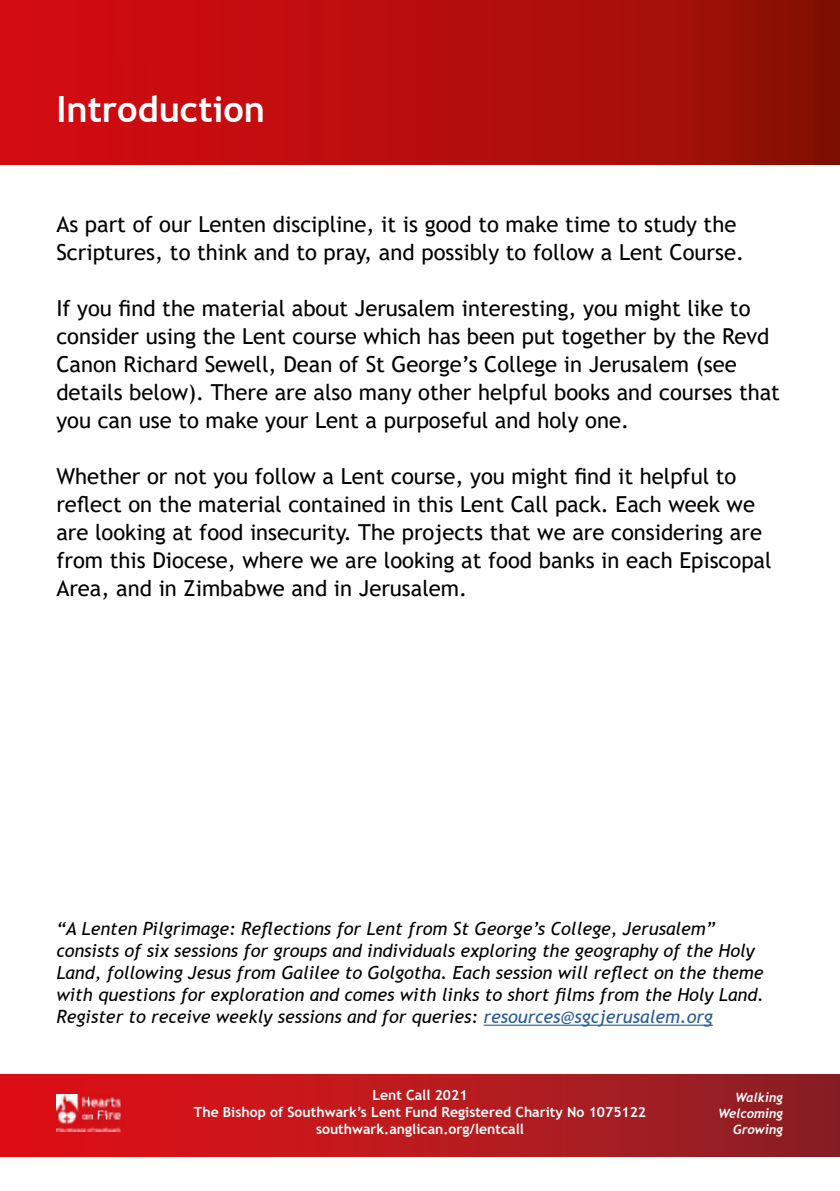
<style>
.page{position:relative;width:840px;height:1191px;background:#fff}
.page>*{position:absolute;margin:0;border:0;box-sizing:border-box;transform-origin:0 0}
.t1{font:700 36px "Trebuchet MS";color:#fff}
.t2{font:22px/28px "Trebuchet MS";color:#000}
.t3{font:italic 18px/22px "Trebuchet MS";color:#000}
.t4{font:700 14px/16.8px "Trebuchet MS";color:#fff;text-align:center}
.t5{font:italic 700 12.8px/15.6px "Trebuchet";color:#fff;text-align:right}
.s1{color:#275b9b}
</style>
<div class="page">
<img style="left:0;top:0;width:839px;height:164px">
<div style="left:0;top:1074px;width:839px;height:82px;background:linear-gradient(to right,#e51016,#8b2226)"></div>
<img style="left:56px;top:1094px;width:69px;height:37px">
<hr style="left:483px;top:1024px;width:229px;height:1px;background:#275b9b">
<h1 class="t1" style="left:56px;top:86px;width:210px">Introduction</h1>
<p class="t2" style="left:56px;top:210px;width:689px">As part of our Lenten discipline, it is good to make time to study the<br>Scriptures, to think and to pray, and possibly to follow a Lent Course.</p>
<p class="t2" style="left:56px;top:294px;width:724px">If you find the material about Jerusalem interesting, you might like to consider using the Lent course which has been put together by the Revd Canon Richard Sewell, Dean of St George’s College in Jerusalem (see details below). There are also many other helpful books and courses that you can use to make your Lent a purposeful and holy one.</p>
<p class="t2" style="left:56px;top:462px;width:716px">Whether or not you follow a Lent course, you might find it helpful to reflect on the material contained in this Lent Call pack. Each week we are looking at food insecurity. The projects that we are considering are from this Diocese, where we are looking at food banks in each Episcopal Area, and in Zimbabwe and in Jerusalem.</p>
<p class="t3" style="left:56px;top:917px;width:708px">“A Lenten Pilgrimage: Reflections for Lent from St George’s College, Jerusalem” consists of six sessions for groups and individuals exploring the geography of the Holy Land, following Jesus from Galilee to Golgotha. Each session will reflect on the theme with questions for exploration and comes with links to short films from the Holy Land.<br>Register to receive weekly sessions and for queries: <span class="s1">resources@sgcjerusalem.org</span></p>
<p class="t4" style="left:194px;top:1087px;width:453px">Lent Call 2021<br>The Bishop of Southwark’s Lent Fund Registered Charity No 1075122 southwark.anglican.org/lentcall</p>
<p class="t5" style="left:717px;top:1090px;width:66px">Walking<br>Welcoming<br>Growing</p>
</div>
